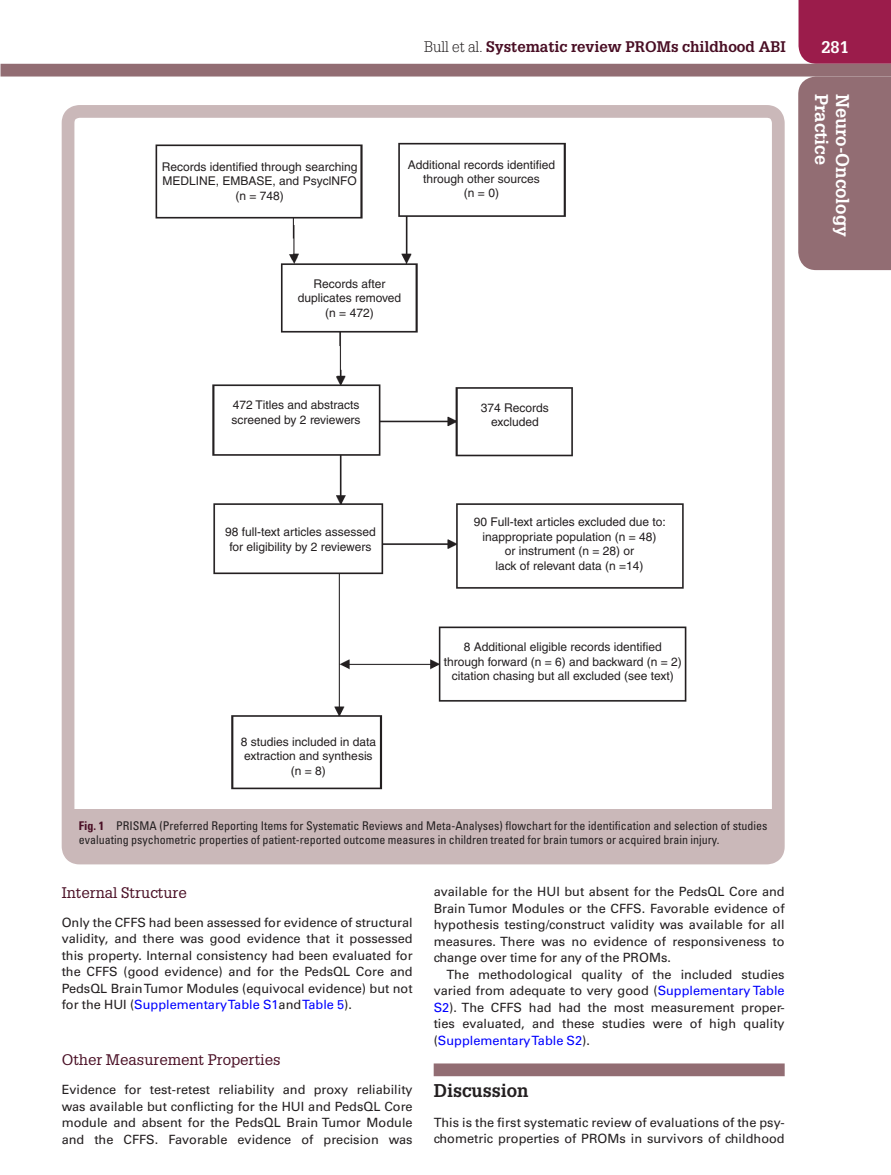
<style>
.page{position:relative;width:891px;height:1175px;background:#fff}
.page>*{position:absolute;margin:0;border:0;box-sizing:border-box;transform-origin:0 0}
.t1{font:700 18px "Glypha LT Std";color:#fff}
.t2{font:700 18px "Glypha LT Std";color:#231f20}
.t3{font:700 16.5px "Glypha LT Std";color:#fff}
.t4{font:15px "Glypha LT Std";color:#490e24}
.t5{font:700 15px "Glypha LT Std";color:#490e24}
.t6{font:12.75px/16.5px "Univers LT Std";color:#231f20;text-align:justify}
.t7{font:12px/14.4px "Helvetica";color:#231f20;text-align:center}
.t8{font:condensed 12px/14.4px "Univers LT Std";color:#231f20}
.s1{font-weight:300;color:#231f20}
.s2{font-weight:700;color:#490e24}
.s3{color:#00f}
</style>
<div class="page">
<div style="left:799px;top:0;width:92px;height:64px;background:#9b1c4b"></div>
<div style="left:1px;top:64px;width:890px;height:12px;background:#926d73"></div>
<div style="left:798px;top:76px;width:93px;height:194px;background:#926d73"></div>
<div style="left:434px;top:1063px;width:351px;height:13px;background:#926d73"></div>
<div style="left:70px;top:808px;width:706px;height:43px;background:#cab8b9"></div>
<img style="left:155px;top:142px;width:532px;height:648px">
<div style="left:62px;top:105px;width:723px;height:759px;border:13px solid #cab8b9;border-radius:12px"></div>
<p class="t7" style="left:162px;top:159px;width:197px">Records identified through searching<br>MEDLINE, EMBASE, and PsyclNFO (n = 748)</p>
<p class="t5" style="left:424px;top:37px;width:363px"><span class="s1">Bull et al.</span> Systematic review PROMs childhood ABI</p>
<p class="t3" style="left:821px;top:37px;width:29px">281</p>
<h1 class="t1" style="left:833px;top:94px;width:73px;rotate:90deg">Practice</h1>
<h1 class="t1" style="left:854px;top:94px;width:145px;rotate:90deg">Neuro-Oncology</h1>
<p class="t7" style="left:408px;top:157px;width:149px">Additional records identified through other sources<br>(n = 0)</p>
<p class="t7" style="left:298px;top:276px;width:105px">Records after duplicates removed (n = 472)</p>
<p class="t7" style="left:232px;top:398px;width:131px;text-align:left">472 Titles and abstracts screened by 2 reviewers</p>
<p class="t7" style="left:481px;top:400px;width:70px">374 Records excluded</p>
<p class="t7" style="left:225px;top:525px;width:152px">98 full-text articles assessed for eligibility by 2 reviewers</p>
<p class="t7" style="left:474px;top:515px;width:193px">90 Full-text articles excluded due to: inappropriate population (n = 48)<br>or instrument (n = 28) or<br>lack of relevant data (n =14)</p>
<p class="t7" style="left:241px;top:734px;width:137px">8 studies included in data extraction and synthesis (n = 8)</p>
<p class="t7" style="left:444px;top:640px;width:239px">8 Additional eligible records identified through forward (n = 6) and backward (n = 2) citation chasing but all excluded (see text)</p>
<p class="t8" style="left:79px;top:818px;width:690px"><span class="s2">Fig. 1</span> PRISMA (Preferred Reporting Items for Systematic Reviews and Meta-Analyses) flowchart for the identification and selection of studies evaluating psychometric properties of patient-reported outcome measures in children treated for brain tumors or acquired brain injury.</p>
<p class="t4" style="left:62px;top:883px;width:127px">Internal Structure</p>
<p class="t6" style="left:62px;top:914px;width:353px">Only the CFFS had been assessed for evidence of structural validity, and there was good evidence that it possessed this property. Internal consistency had been evaluated for the CFFS (good evidence) and for the PedsQL Core and PedsQL Brain Tumor Modules (equivocal evidence) but not for the HUI (<span class="s3">Supplementary Table S1</span>and <span class="s3">Table 5</span>).</p>
<p class="t4" style="left:62px;top:1050px;width:220px">Other Measurement Properties</p>
<p class="t6" style="left:62px;top:1081px;width:353px">Evidence for test-retest reliability and proxy reliability was available but conflicting for the HUI and PedsQL Core module and absent for the PedsQL Brain Tumor Module and the CFFS. Favorable evidence of precision was</p>
<p class="t6" style="left:434px;top:883px;width:353px">available for the HUI but absent for the PedsQL Core and Brain Tumor Modules or the CFFS. Favorable evidence of hypothesis testing/construct validity was available for all measures. There was no evidence of responsiveness to change over time for any of the PROMs.</p>
<p class="t6" style="left:434px;top:966px;width:353px;text-indent:13px">The methodological quality of the included studies varied from adequate to very good (<span class="s3">Supplementary Table S2</span>). The CFFS had had the most measurement proper&shy;ties evaluated, and these studies were of high quality (<span class="s3">Supplementary Table S2</span>).</p>
<h1 class="t2" style="left:434px;top:1079px;width:96px">Discussion</h1>
<p class="t6" style="left:434px;top:1113px;width:353px">This is the first systematic review of evaluations of the psy&shy;chometric properties of PROMs in survivors of childhood</p>
</div>
